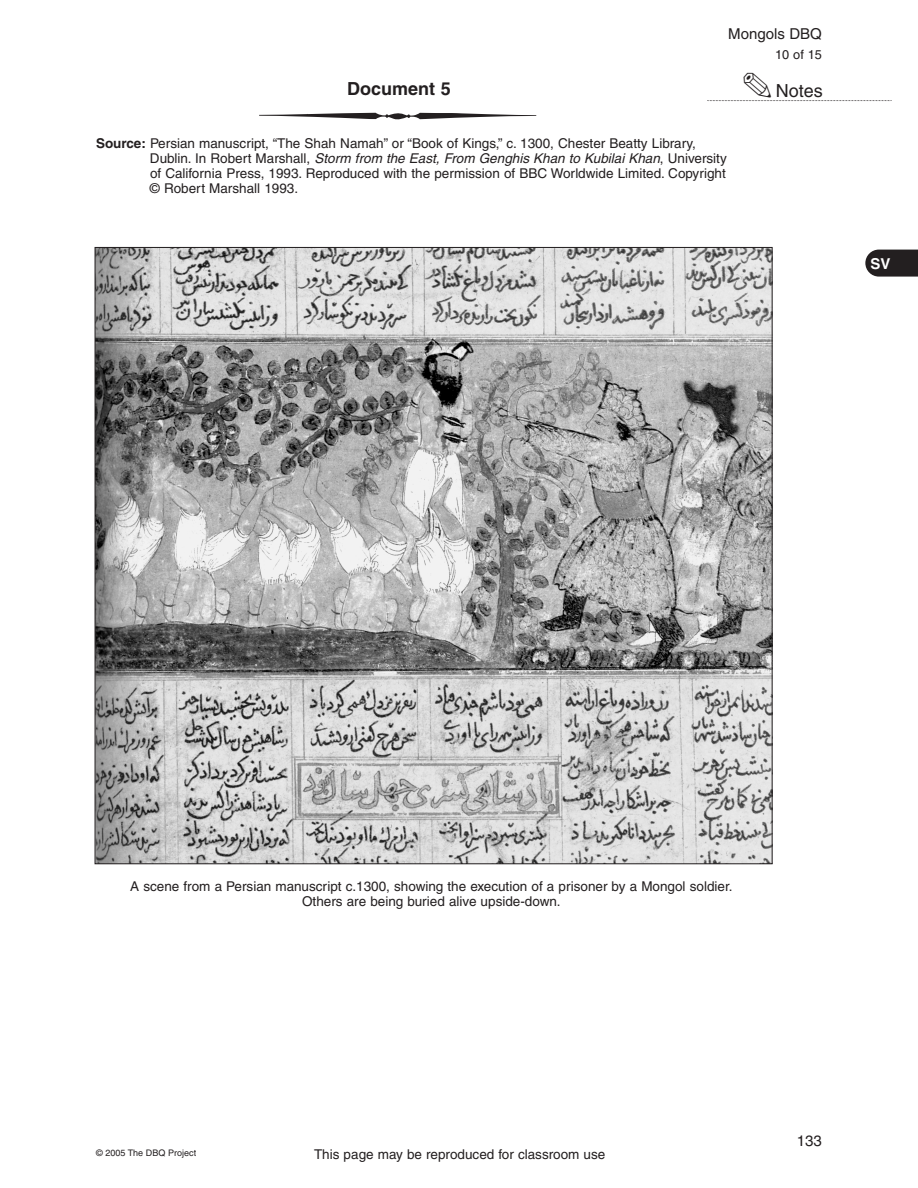
<style>
.page{position:relative;width:918px;height:1188px;background:#fff}
.page>*{position:absolute;margin:0;border:0;box-sizing:border-box;transform-origin:0 0}
.t1{font:700 18px "Helvetica";color:#231f20}
.t2{font:18px "Helvetica";color:#231f20}
.t3{font:15px "Helvetica";color:#231f20}
.t4{font:700 15px "Helvetica";color:#fff}
.t5{font:13.5px/15px "Helvetica";color:#231f20}
.t6{font:12.75px "Helvetica";color:#231f20}
.t7{font:9px "Helvetica";color:#231f20}
.s1{font-weight:700}
.s2{font-style:italic}
</style>
<div class="page">
<svg style="left:865px;top:250px;width:53px;height:27px"></svg>
<svg style="left:259px;top:112px;width:277px;height:8px"></svg>
<img style="left:97px;top:249px;width:674px;height:613px">
<svg style="left:707px;top:100px;width:185px;height:1px"></svg>
<p class="t3" style="left:728px;top:25px;width:95px">Mongols DBQ</p>
<p class="t6" style="left:775px;top:48px;width:48px">10 of 15</p>
<h1 class="t1" style="left:347px;top:78px;width:105px">Document 5</h1>
<h1 class="t2" style="left:776px;top:80px;width:49px">Notes</h1>
<p class="t5" style="left:150px;top:135px;width:578px;text-indent:-54px"><span class="s1">Source:</span> Persian manuscript, “The Shah Namah” or “Book of Kings,” c. 1300, Chester Beatty Library, Dublin. In Robert Marshall, <span class="s2">Storm from the East, From Genghis Khan to Kubilai Khan</span>, University of California Press, 1993. Reproduced with the permission of BBC Worldwide Limited. Copyright © Robert Marshall 1993.</p>
<p class="t4" style="left:871px;top:254px;width:22px">SV</p>
<p class="t5" style="left:130px;top:878px;width:604px;text-align:center">A scene from a Persian manuscript c.1300, showing the execution of a prisoner by a Mongol soldier.<br>Others are being buried alive upside-down.</p>
<p class="t7" style="left:96px;top:1148px;width:102px">© 2005 The DBQ Project</p>
<p class="t5" style="left:314px;top:1147px;width:293px">This page may be reproduced for classroom use</p>
<p class="t3" style="left:797px;top:1132px;width:27px">133</p>
</div>
